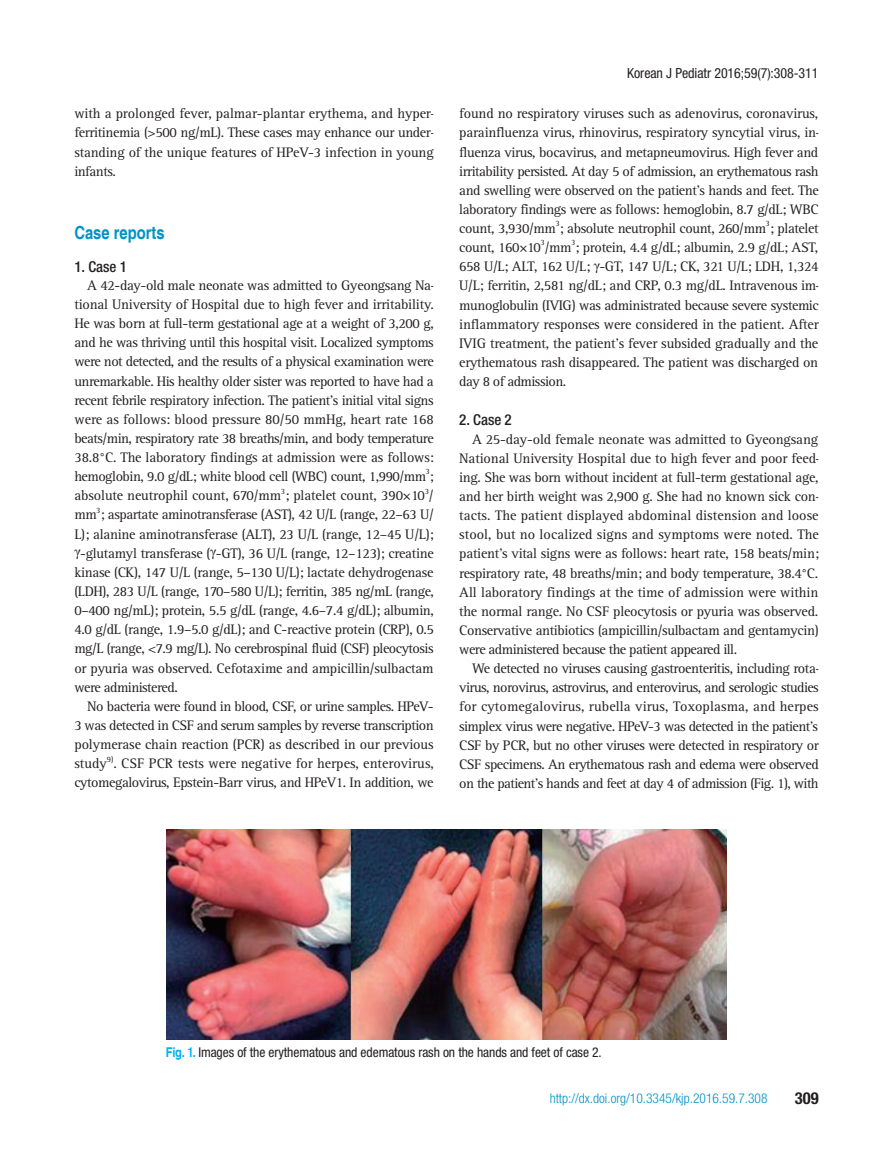
<style>
.page{position:relative;width:893px;height:1170px;background:#fff}
.page>*{position:absolute;margin:0;border:0;box-sizing:border-box;transform-origin:0 0}
.t1{font:700 condensed 18px "Helvetica";color:#0092c8}
.t2{font:700 condensed 16.5px "Helvetica Neue";color:#231f20}
.t3{font:500 condensed 15px "Helvetica Neue";color:#231f20}
.t4{font:14.25px/19px "Rotis Serif Std";letter-spacing:-.025em;color:#231f20;text-align:justify}
.t5{font:condensed 13.95px "Helvetica Neue";letter-spacing:-.005em;color:#231f20}
.t6{font:condensed 13.5px "Helvetica Neue";letter-spacing:-.005em;color:#231f20}
.t7{font:300 condensed 13.5px "Helvetica Neue";color:#0092c8}
.t8{font:8.25px "Rotis Serif Std";color:#231f20}
.s1{font-family:"Times New Roman"}
.s2{font-family:"Helvetica";font-weight:700;color:#00aeef}
</style>
<div class="page">
<img style="left:166px;top:829px;width:561px;height:210px">
<p class="t4" style="left:74px;top:104px;width:361px">with a prolonged fever, palmar-plantar erythema, and hyper&shy;ferritinemia (&gt;500 ng/mL). These cases may enhance our under&shy;standing of the unique features of HPeV-3 infection in young infants.</p>
<p class="t1" style="left:74px;top:222px;width:92px">Case reports</p>
<p class="t3" style="left:74px;top:257px;width:54px">1. Case 1</p>
<p class="t4" style="left:74px;top:276px;width:361px;text-indent:13px">A 42-day-old male neonate was admitted to Gyeongsang Na&shy;tional University of Hospital due to high fever and irritability.<br>He was born at full-term gestational age at a weight of 3,200 g, and he was thriving until this hospital visit. Localized symptoms were not detected, and the results of a physical examination were unremarkable. His healthy older sister was reported to have had a recent febrile respiratory infection. The patient’s initial vital signs were as follows: blood pressure 80/50 mmHg, heart rate 168 beats/min, respiratory rate 38 breaths/min, and body temperature 38.8°C. The laboratory findings at admission were as follows: hemoglobin, 9.0 g/dL; white blood cell (WBC) count, 1,990/mm ;</p>
<p class="t8" style="left:425px;top:467px;width:6px">3</p>
<p class="t4" style="left:74px;top:486px;width:361px">absolute neutrophil count, 670/mm ; platelet count, 390×10 /</p>
<p class="t8" style="left:281px;top:486px;width:6px">3</p>
<p class="t8" style="left:425px;top:486px;width:6px">3</p>
<p class="t4" style="left:74px;top:505px;width:361px">mm ; aspartate aminotransferase (AST), 42 U/L (range, 22–63 U/</p>
<p class="t8" style="left:96px;top:505px;width:6px">3</p>
<p class="t4" style="left:74px;top:524px;width:361px">L); alanine aminotransferase (ALT), 23 U/L (range, 12–45 U/L); <span class="s1">γ</span>-glutamyl transferase (<span class="s1">γ</span>-GT), 36 U/L (range, 12–123); creatine kinase (CK), 147 U/L (range, 5–130 U/L); lactate dehydrogenase (LDH), 283 U/L (range, 170–580 U/L); ferritin, 385 ng/mL (range, 0–400 ng/mL); protein, 5.5 g/dL (range, 4.6–7.4 g/dL); albumin, 4.0 g/dL (range, 1.9–5.0 g/dL); and C-reactive protein (CRP), 0.5 mg/L (range, &lt;7.9 mg/L). No cerebrospinal fluid (CSF) pleocytosis or pyuria was observed. Cefotaxime and ampicillin/sulbactam were administered.</p>
<p class="t4" style="left:74px;top:697px;width:361px;text-indent:13px">No bacteria were found in blood, CSF, or urine samples. HPeV-3 was detected in CSF and serum samples by reverse transcription polymerase chain reaction (PCR) as described in our previous study</p>
<p class="t8" style="left:107px;top:754px;width:8px">9)</p>
<p class="t4" style="left:74px;top:754px;width:361px;text-align:right">. CSF PCR tests were negative for herpes, enterovirus, cytomegalovirus, Epstein-Barr virus, and HPeV1. In addition, we</p>
<p class="t5" style="left:627px;top:65px;width:193px">Korean J Pediatr 2016;59(7):308-311</p>
<p class="t4" style="left:459px;top:104px;width:361px">found no respiratory viruses such as adenovirus, coronavirus, parainfluenza virus, rhinovirus, respiratory syncytial virus, in&shy;fluenza virus, bocavirus, and metapneumovirus. High fever and irritability persisted. At day 5 of admission, an erythematous rash and swelling were observed on the patient’s hands and feet. The laboratory findings were as follows: hemoglobin, 8.7 g/dL; WBC count, 3,930/mm ; absolute neutrophil count, 260/mm ; platelet</p>
<p class="t8" style="left:555px;top:219px;width:6px">3</p>
<p class="t8" style="left:766px;top:219px;width:6px">3</p>
<p class="t4" style="left:459px;top:238px;width:361px">count, 160×10 /mm ; protein, 4.4 g/dL; albumin, 2.9 g/dL; AST,</p>
<p class="t8" style="left:541px;top:238px;width:6px">3</p>
<p class="t8" style="left:571px;top:238px;width:6px">3</p>
<p class="t4" style="left:459px;top:257px;width:361px">658 U/L; ALT, 162 U/L; <span class="s1">γ</span>-GT, 147 U/L; CK, 321 U/L; LDH, 1,324<br>U/L; ferritin, 2,581 ng/dL; and CRP, 0.3 mg/dL. Intravenous im&shy;munoglobulin (IVIG) was administrated because severe systemic inflammatory responses were considered in the patient. After IVIG treatment, the patient’s fever subsided gradually and the erythematous rash disappeared. The patient was discharged on day 8 of admission.</p>
<p class="t3" style="left:459px;top:411px;width:54px">2. Case 2</p>
<p class="t4" style="left:459px;top:429px;width:361px;text-indent:13px">A 25-day-old female neonate was admitted to Gyeongsang National University Hospital due to high fever and poor feed&shy;ing. She was born without incident at full-term gestational age, and her birth weight was 2,900 g. She had no known sick con&shy;tacts. The patient displayed abdominal distension and loose stool, but no localized signs and symptoms were noted. The patient’s vital signs were as follows: heart rate, 158 beats/min; respiratory rate, 48 breaths/min; and body temperature, 38.4°C.<br>All laboratory findings at the time of admission were within the normal range. No CSF pleocytosis or pyuria was observed.<br>Conservative antibiotics (ampicillin/sulbactam and gentamycin) were administered because the patient appeared ill.</p>
<p class="t4" style="left:459px;top:659px;width:361px;text-indent:13px">We detected no viruses causing gastroenteritis, including rota&shy;virus, norovirus, astrovirus, and enterovirus, and serologic studies for cytomegalovirus, rubella virus, Toxoplasma, and herpes simplex virus were negative. HPeV-3 was detected in the patient’s CSF by PCR, but no other viruses were detected in respiratory or CSF specimens. An erythematous rash and edema were observed on the patient’s hands and feet at day 4 of admission (Fig. 1), with</p>
<p class="t6" style="left:166px;top:1044px;width:437px"><span class="s2">Fig. 1.</span> Images of the erythematous and edematous rash on the hands and feet of case 2.</p>
<p class="t7" style="left:550px;top:1090px;width:219px">http://dx.doi.org/10.3345/kjp.2016.59.7.308</p>
<p class="t2" style="left:795px;top:1087px;width:25px">309</p>
</div>
